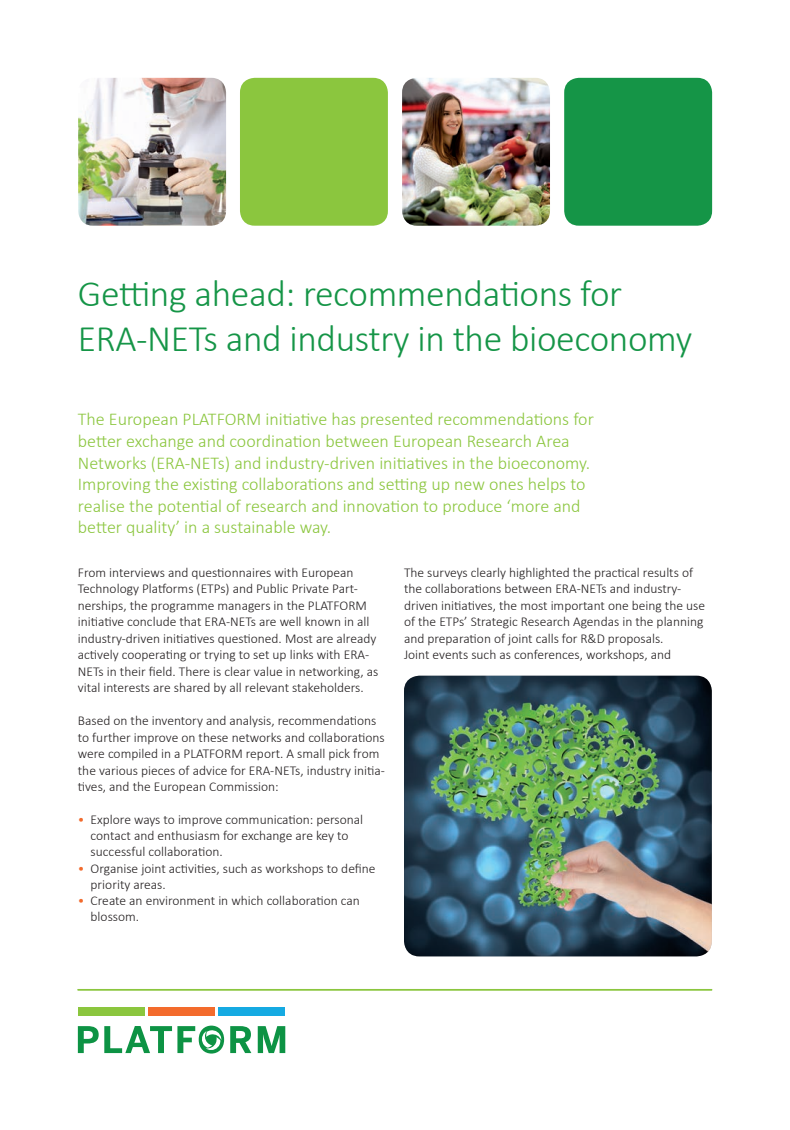
<style>
.page{position:relative;width:790px;height:1130px;background:#fff}
.page>*{position:absolute;margin:0;border:0;box-sizing:border-box;transform-origin:0 0}
.t1{font:300 37.5px/45px "Calibri";letter-spacing:-.01em;color:#159547}
.t2{font:300 18px/21.6px "Calibri";color:#8bc63e}
.t3{font:300 13.5px/16.5px "Calibri";color:#231f20}
.s1{color:#f26a2c}
</style>
<div class="page">
<svg style="left:78px;top:1026px;width:117px;height:26px"></svg>
<svg style="left:198px;top:1025px;width:26px;height:28px"></svg>
<svg style="left:230px;top:1026px;width:21px;height:26px"></svg>
<svg style="left:257px;top:1026px;width:28px;height:26px"></svg>
<svg style="left:201px;top:1029px;width:20px;height:22px"></svg>
<div style="left:218px;top:1006px;width:67px;height:8px;background:#15aae2"></div>
<div style="left:78px;top:1006px;width:67px;height:8px;background:#8bc63e"></div>
<div style="left:148px;top:1006px;width:67px;height:8px;background:#f36b2c"></div>
<hr style="left:78px;top:989px;width:633px;height:1px;background:#8bc63e">
<img style="left:404px;top:675px;width:307px;height:281px">
<div style="left:240px;top:78px;width:147px;height:148px;background:#8bc63e;border-radius:15px"></div>
<div style="left:564px;top:78px;width:147px;height:148px;background:#159547;border-radius:15px"></div>
<img style="left:78px;top:78px;width:148px;height:148px">
<img style="left:402px;top:78px;width:147px;height:148px">
<div style="left:386px;top:3px;width:17px;height:17px;border:2px solid #fff;border-radius:50%"></div>
<div style="left:386px;top:1110px;width:17px;height:16px;border:2px solid #fff;border-radius:50%"></div>
<div style="left:3px;top:556px;width:17px;height:17px;border:2px solid #fff;border-radius:50%"></div>
<h1 class="t1" style="left:78px;top:270px;width:615px">Getting ahead: recommendations for<br>ERA-NETs and industry in the bioeconomy</h1>
<p class="t2" style="left:78px;top:408px;width:517px">The European PLATFORM initiative has presented recommendations for better exchange and coordination between European Research Area Networks (ERA-NETs) and industry-driven initiatives in the bioeconomy.<br>Improving the existing collaborations and setting up new ones helps to realise the potential of research and innovation to produce ‘more and better quality’ in a sustainable way.</p>
<p class="t3" style="left:78px;top:563px;width:302px">From interviews and questionnaires with European Technology Platforms (ETPs) and Public Private Part&shy;nerships, the programme managers in the PLATFORM initiative conclude that ERA-NETs are well known in all industry-driven initiatives questioned. Most are already actively cooperating or trying to set up links with ERA-NETs in their field. There is clear value in networking, as vital interests are shared by all relevant stakeholders.</p>
<p class="t3" style="left:78px;top:712px;width:308px">Based on the inventory and analysis, recommendations to further improve on these networks and collaborations were compiled in a PLATFORM report. A small pick from the various pieces of advice for ERA-NETs, industry initia&shy;tives, and the European Commission:</p>
<p class="t3" style="left:91px;top:811px;width:274px;text-indent:-13px"><span class="s1">•</span> Explore ways to improve communication: personal contact and enthusiasm for exchange are key to successful collaboration.</p>
<p class="t3" style="left:91px;top:859px;width:286px;text-indent:-13px"><span class="s1">•</span> Organise joint activities, such as workshops to define priority areas.</p>
<p class="t3" style="left:91px;top:892px;width:270px;text-indent:-13px"><span class="s1">•</span> Create an environment in which collaboration can blossom.</p>
<p class="t3" style="left:404px;top:563px;width:302px">The surveys clearly highlighted the practical results of the collaborations between ERA-NETs and industry&shy;driven initiatives, the most important one being the use of the ETPs’ Strategic Research Agendas in the planning and preparation of joint calls for R&amp;D proposals.<br>Joint events such as conferences, workshops, and</p>
</div>
